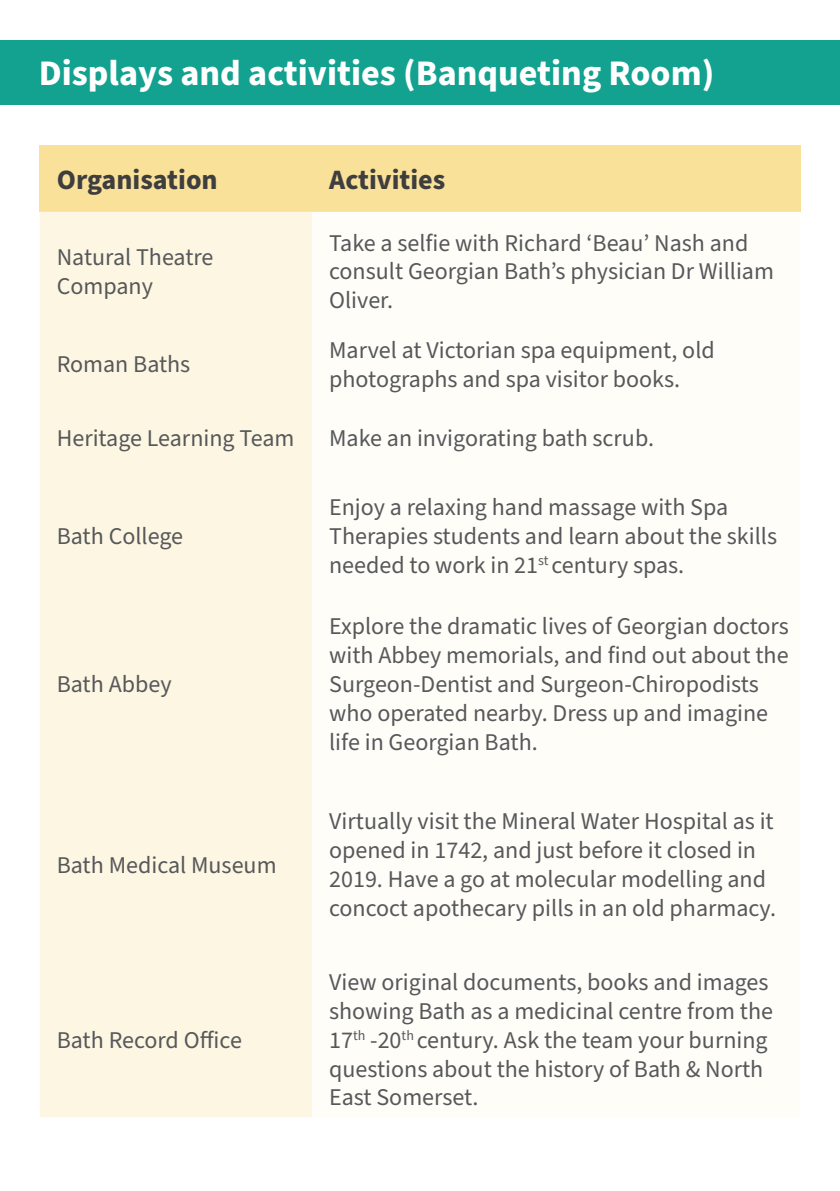
<style>
.page{position:relative;width:840px;height:1191px;background:#fff}
.page>*{position:absolute;margin:0;border:0;box-sizing:border-box;transform-origin:0 0}
.Heading_2{font:700 36px "Source Sans Pro";color:#fff}
.t1{font:700 28px "Source Sans Pro";color:#3e3e3f}
.t2{font:24px/28.8px "Source Sans Pro";color:#57585a}
</style>
<div class="page">
<div style="left:0;top:40px;width:839px;height:65px;background:#13a290"></div>
<div style="left:40px;top:146px;width:272px;height:66px;background:#f9e199"></div>
<div style="left:312px;top:146px;width:487px;height:66px;background:#f9e199"></div>
<div style="left:40px;top:212px;width:272px;height:905px;background:#fcf6e2"></div>
<h2 class="Heading_2" style="left:39px;top:49px;width:676px">Displays and activities (Banqueting Room)</h2>
<p class="t1" style="left:57px;top:161px;width:162px">Organisation</p>
<p class="t1" style="left:329px;top:161px;width:118px">Activities</p>
<p class="t2" style="left:57px;top:243px;width:158px">Natural Theatre<br>Company</p>
<p class="t2" style="left:57px;top:351px;width:135px">Roman Baths</p>
<p class="t2" style="left:329px;top:229px;width:446px">Take a selfie with Richard ‘Beau’ Nash and consult Georgian Bath’s physician Dr William<br>Oliver.</p>
<p class="t2" style="left:329px;top:336px;width:387px">Marvel at Victorian spa equipment, old photographs and spa visitor books.</p>
<p class="t2" style="left:57px;top:424px;width:239px">Heritage Learning Team</p>
<p class="t2" style="left:329px;top:424px;width:326px">Make an invigorating bath scrub.</p>
<p class="t2" style="left:57px;top:522px;width:128px">Bath College</p>
<p class="t2" style="left:57px;top:670px;width:116px">Bath Abbey</p>
<p class="t2" style="left:57px;top:851px;width:221px">Bath Medical Museum</p>
<p class="t2" style="left:57px;top:1026px;width:186px">Bath Record Office</p>
<p class="t2" style="left:329px;top:493px;width:449px">Enjoy a relaxing hand massage with Spa<br>Therapies students and learn about the skills needed to work in 21<sup>st</sup> century spas.</p>
<p class="t2" style="left:329px;top:613px;width:461px">Explore the dramatic lives of Georgian doctors with Abbey memorials, and find out about the Surgeon-Dentist and Surgeon-Chiropodists who operated nearby. Dress up and imagine life in Georgian Bath.</p>
<p class="t2" style="left:329px;top:807px;width:448px">Virtually visit the Mineral Water Hospital as it opened in 1742, and just before it closed in 2019. Have a go at molecular modelling and concoct apothecary pills in an old pharmacy.</p>
<p class="t2" style="left:329px;top:968px;width:445px">View original documents, books and images showing Bath as a medicinal centre from the 17<sup>th</sup> -20<sup>th</sup> century. Ask the team your burning questions about the history of Bath &amp; North East Somerset.</p>
</div>
